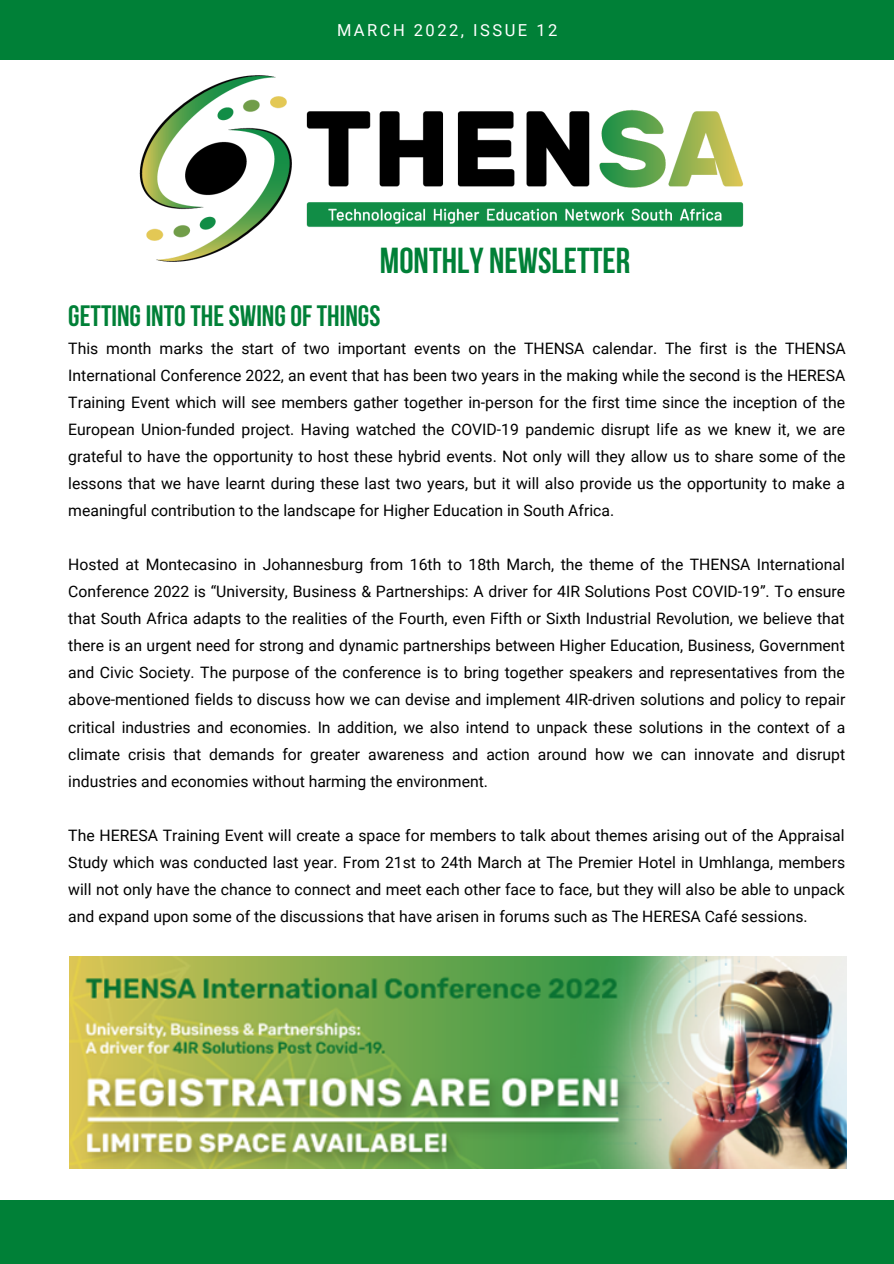
<style>
.page{position:relative;width:894px;height:1264px;background:#fff}
.page>*{position:absolute;margin:0;border:0;box-sizing:border-box;transform-origin:0 0}
.t1{font:700 36px "Bebas Neue";color:#008037}
.t2{font:700 29.4px "Bebas Neue";color:#008037}
.t3{font:16.5px "Roboto";letter-spacing:.15em;color:#fff}
.t4{font:15.75px/27px "Roboto";color:#000;text-align:justify}
</style>
<div class="page">
<div style="left:0;top:0;width:893px;height:60px;background:#008037"></div>
<img style="left:139px;top:75px;width:605px;height:187px">
<img style="left:70px;top:956px;width:775px;height:212px">
<div style="left:0;top:1200px;width:893px;height:63px;background:#008037"></div>
<p class="t3" style="left:337px;top:20px;width:222px">MARCH 2022, ISSUE 12</p>
<p class="t1" style="left:380px;top:246px;width:252px">MONTHLY NEWSLETTER</p>
<p class="t2" style="left:68px;top:304px;width:313px">GETTINGINTOTHESWINGOFTHINGS</p>
<p class="t4" style="left:68px;top:335px;width:778px">This month marks the start of two important events on the THENSA calendar. The first is the THENSA International Conference 2022, an event that has been two years in the making while the second is the HERESA Training Event which will see members gather together in-person for the first time since the inception of the European Union-funded project. Having watched the COVID-19 pandemic disrupt life as we knew it, we are grateful to have the opportunity to host these hybrid events. Not only will they allow us to share some of the lessons that we have learnt during these last two years, but it will also provide us the opportunity to make a meaningful contribution to the landscape for Higher Education in South Africa.</p>
<p class="t4" style="left:68px;top:551px;width:778px">Hosted at Montecasino in Johannesburg from 16th to 18th March, the theme of the THENSA International Conference 2022 is “University, Business &amp; Partnerships: A driver for 4IR Solutions Post COVID-19”. To ensure that South Africa adapts to the realities of the Fourth, even Fifth or Sixth Industrial Revolution, we believe that there is an urgent need for strong and dynamic partnerships between Higher Education, Business, Government and Civic Society. The purpose of the conference is to bring together speakers and representatives from the above-mentioned fields to discuss how we can devise and implement 4IR-driven solutions and policy to repair critical industries and economies. In addition, we also intend to unpack these solutions in the context of a climate crisis that demands for greater awareness and action around how we can innovate and disrupt industries and economies without harming the environment.</p>
<p class="t4" style="left:68px;top:821px;width:778px">The HERESA Training Event will create a space for members to talk about themes arising out of the Appraisal Study which was conducted last year. From 21st to 24th March at The Premier Hotel in Umhlanga, members will not only have the chance to connect and meet each other face to face, but they will also be able to unpack and expand upon some of the discussions that have arisen in forums such as The HERESA Café sessions.</p>
</div>
